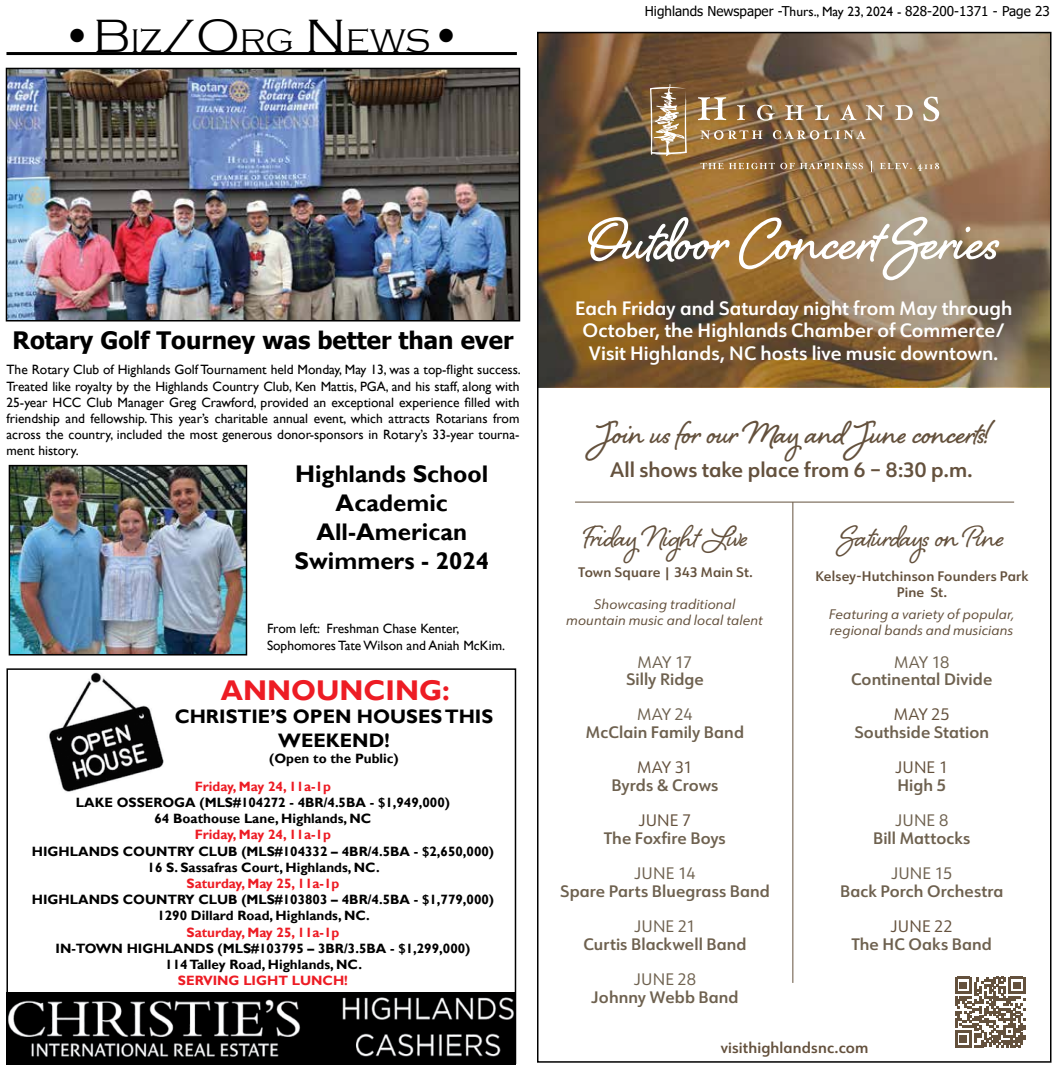
<style>
.page{position:relative;width:1053px;height:1069px;background:#fff}
.page>*{position:absolute;margin:0;border:0;box-sizing:border-box;transform-origin:0 0}
.t1{font:700 75.9px "Shelby";letter-spacing:.005em;color:#fff}
.t2{font:700 40.65px "Shelby";letter-spacing:.005em;color:#64513d}
.t3{font:37.95px "Shelby";letter-spacing:-.01em;color:#64513d}
.t4{font:300 33.6px "Copperplate Gothic";letter-spacing:-.005em;color:#000}
.t5{font:700 28.5px "Gill Sans";color:#ed1c24}
.t6{font:700 24px/28.8px "Gill Sans";color:#000;text-align:center}
.t7{font:700 24px "Tahoma";color:#000}
.t8{font:600 20.4px "URW Form";color:#64513d}
.t9{font:700 19.5px/23.4px "Gill Sans";color:#000;text-align:center}
.t10{font:600 18.9px/22.8px "URW Form";color:#fff;text-align:center}
.t11{font:600 16.2px "URW Form";letter-spacing:.005em;color:#6e614f}
.t12{font:16.2px "URW Form";letter-spacing:.005em;color:#6e614f}
.t13{font:16.2px "URW Form";letter-spacing:.005em;color:#64513d}
.t14{font:600 14.85px "URW Form";letter-spacing:.01em;color:#64513d}
.t15{font:13.5px/16.2px "Gill Sans";color:#000;text-align:justify}
.t16{font:700 13.5px/16.2px "Gill Sans";color:#000;text-align:center}
.t17{font:italic 13.5px/16.2px "URW Form";letter-spacing:.01em;color:#64513d;text-align:center}
.t18{font:700 13.5px "Gill Sans";color:#ed1c24}
.t19{font:600 13.5px/16.2px "URW Form";letter-spacing:.015em;color:#64513d;text-align:center}
.t20{font:13.5px "Tahoma";color:#000}
.s1{font-size:48px}
.s2{font-family:"Gill Sans"}
</style>
<div class="page">
<svg style="left:540px;top:35px;width:509px;height:352px;background:#866947"></svg>
<hr style="left:793px;top:502px;width:1px;height:480px;background:#64513d">
<hr style="left:575px;top:501px;width:439px;height:1px;background:#64513d">
<svg style="left:955px;top:976px;width:70px;height:70px"></svg>
<svg style="left:700px;top:130px;width:166px;height:10px;background:#a88e6e"></svg>
<svg style="left:737px;top:105px;width:176px;height:16px;background:#ac9174"></svg>
<svg style="left:698px;top:97px;width:28px;height:23px"></svg>
<svg style="left:923px;top:97px;width:16px;height:24px"></svg>
<svg style="left:650px;top:84px;width:37px;height:72px;background:#ae9370"></svg>
<svg style="left:880px;top:163px;width:59px;height:8px"></svg>
<svg style="left:700px;top:163px;width:163px;height:6px"></svg>
<svg style="left:6px;top:668px;width:511px;height:396px"></svg>
<hr style="left:6px;top:52px;width:511px;height:3px;background:#000">
<img style="left:9px;top:71px;width:508px;height:247px">
<div style="left:6px;top:68px;width:514px;height:253px;border:2px solid #000"></div>
<img style="left:12px;top:468px;width:232px;height:184px">
<div style="left:9px;top:465px;width:238px;height:190px;border:2px solid #000"></div>
<h3 class="t4" style="left:61px;top:23px;width:402px"><span class="s1">•B</span>IZ<span class="s1">/O</span>RG <span class="s1">N</span> EWS<span class="s1">•</span></h3>
<p class="t20" style="left:645px;top:2px;width:406px">Highlands Newspaper -T<span class="s2">hurs., May 23, 2024 -</span> 828-200-1371 - Page 23</p>
<h3 class="t7" style="left:13px;top:323px;width:502px">Rotary Golf Tourney was better than ever</h3>
<p class="t15" style="left:6px;top:362px;width:516px">The Rotary Club of Highlands Golf Tournament held Monday, May 13, was a top-flight success.<br>Treated like royalty by the Highlands Country Club, Ken Mattis, PGA, and his staff, along with 25-year HCC Club Manager Greg Crawford, provided an exceptional experience filled with friendship and fellowship. This year’s charitable annual event, which attracts Rotarians from across the country, included the most generous donor-sponsors in Rotary’s 33-year tourna&shy;ment history.</p>
<h3 class="t6" style="left:295px;top:460px;width:196px">Highlands School<br>Academic<br>All-American<br>Swimmers - 2024</h3>
<p class="t15" style="left:267px;top:620px;width:240px">From left: Freshman Chase Kenter,<br>Sophomores Tate Wilson and Aniah McKim.</p>
<h3 class="t5" style="left:221px;top:673px;width:231px">ANNOUNCING:</h3>
<h3 class="t9" style="left:175px;top:705px;width:320px">CHRISTIE’S OPEN HOUSES THIS<br>WEEKEND!</h3>
<p class="t16" style="left:269px;top:750px;width:131px">(Open to the Public)</p>
<p class="t18" style="left:195px;top:777px;width:137px">Friday, May 24, 11a-1p</p>
<p class="t16" style="left:76px;top:794px;width:376px">LAKE OSSEROGA (MLS#104272 - 4BR/4.5BA - $1,949,000)<br>64 Boathouse Lane, Highlands, NC</p>
<p class="t18" style="left:195px;top:826px;width:137px">Friday, May 24, 11a-1p</p>
<p class="t16" style="left:32px;top:843px;width:464px">HIGHLANDS COUNTRY CLUB (MLS#104332 – 4BR/4.5BA - $2,650,000)<br>16 S. Sassafras Court, Highlands, NC.</p>
<p class="t18" style="left:187px;top:875px;width:154px">Saturday, May 25, 11a-1p</p>
<p class="t16" style="left:32px;top:891px;width:464px">HIGHLANDS COUNTRY CLUB (MLS#103803 – 4BR/4.5BA - $1,779,000)<br>1290 Dillard Road, Highlands, NC.</p>
<p class="t18" style="left:187px;top:923px;width:154px">Saturday, May 25, 11a-1p</p>
<p class="t16" style="left:56px;top:940px;width:416px">IN-TOWN HIGHLANDS (MLS#103795 – 3BR/3.5BA - $1,299,000)<br>114 Talley Road, Highlands, NC.</p>
<p class="t18" style="left:178px;top:972px;width:171px">SERVING LIGHT LUNCH!</p>
<h1 class="t1" style="left:588px;top:188px;width:413px">Outdoor Concert Series</h1>
<h3 class="t10" style="left:575px;top:296px;width:439px">Each Friday and Saturday night from May through<br>October, the Highlands Chamber of Commerce/<br>Visit Highlands, NC hosts live music downtown.</h3>
<h2 class="t2" style="left:594px;top:405px;width:397px">Join us for our May and June concerts!</h2>
<h3 class="t8" style="left:610px;top:455px;width:364px">All shows take place from 6 – 8:30 p.m.</h3>
<h3 class="t3" style="left:583px;top:510px;width:167px">Friday Night Live</h3>
<p class="t19" style="left:579px;top:564px;width:176px">Town Square | 343 Main St.</p>
<h3 class="t3" style="left:841px;top:510px;width:166px">Saturdays on Pine</h3>
<p class="t19" style="left:815px;top:568px;width:215px">Kelsey-Hutchinson Founders Park<br>Pine St.</p>
<p class="t17" style="left:566px;top:595px;width:198px">Showcasing traditional mountain music and local talent</p>
<p class="t17" style="left:829px;top:605px;width:187px;text-align:left">Featuring a variety of popular, regional bands and musicians</p>
<p class="t12" style="left:894px;top:650px;width:57px">MAY 18</p>
<p class="t11" style="left:851px;top:668px;width:143px">Continental Divide</p>
<p class="t13" style="left:894px;top:703px;width:58px">MAY 25</p>
<p class="t11" style="left:854px;top:721px;width:136px">Southside Station</p>
<p class="t13" style="left:895px;top:756px;width:55px">JUNE 1</p>
<p class="t11" style="left:897px;top:773px;width:50px">High 5</p>
<p class="t12" style="left:895px;top:809px;width:55px">JUNE 8</p>
<p class="t11" style="left:873px;top:826px;width:99px">Bill Mattocks</p>
<p class="t12" style="left:891px;top:862px;width:63px">JUNE 15</p>
<p class="t11" style="left:840px;top:879px;width:165px">Back Porch Orchestra</p>
<p class="t13" style="left:891px;top:915px;width:64px">JUNE 22</p>
<p class="t11" style="left:852px;top:932px;width:142px">The HC Oaks Band</p>
<p class="t12" style="left:638px;top:650px;width:56px">MAY 17</p>
<p class="t11" style="left:626px;top:668px;width:79px">Silly Ridge</p>
<p class="t12" style="left:637px;top:703px;width:57px">MAY 24</p>
<p class="t11" style="left:586px;top:721px;width:160px">McClain Family Band</p>
<p class="t13" style="left:637px;top:756px;width:57px">MAY 31</p>
<p class="t11" style="left:611px;top:773px;width:109px">Byrds &amp; Crows</p>
<p class="t13" style="left:638px;top:809px;width:55px">JUNE 7</p>
<p class="t11" style="left:604px;top:826px;width:123px">The Foxfire Boys</p>
<p class="t12" style="left:634px;top:862px;width:63px">JUNE 14</p>
<p class="t11" style="left:560px;top:879px;width:211px">Spare Parts Bluegrass Band</p>
<p class="t12" style="left:634px;top:915px;width:63px">JUNE 21</p>
<p class="t11" style="left:583px;top:932px;width:165px">Curtis Blackwell Band</p>
<p class="t12" style="left:634px;top:967px;width:64px">JUNE 28</p>
<p class="t11" style="left:591px;top:985px;width:149px">Johnny Webb Band</p>
<p class="t14" style="left:721px;top:1037px;width:149px">visithighlandsnc.com</p>
</div>
